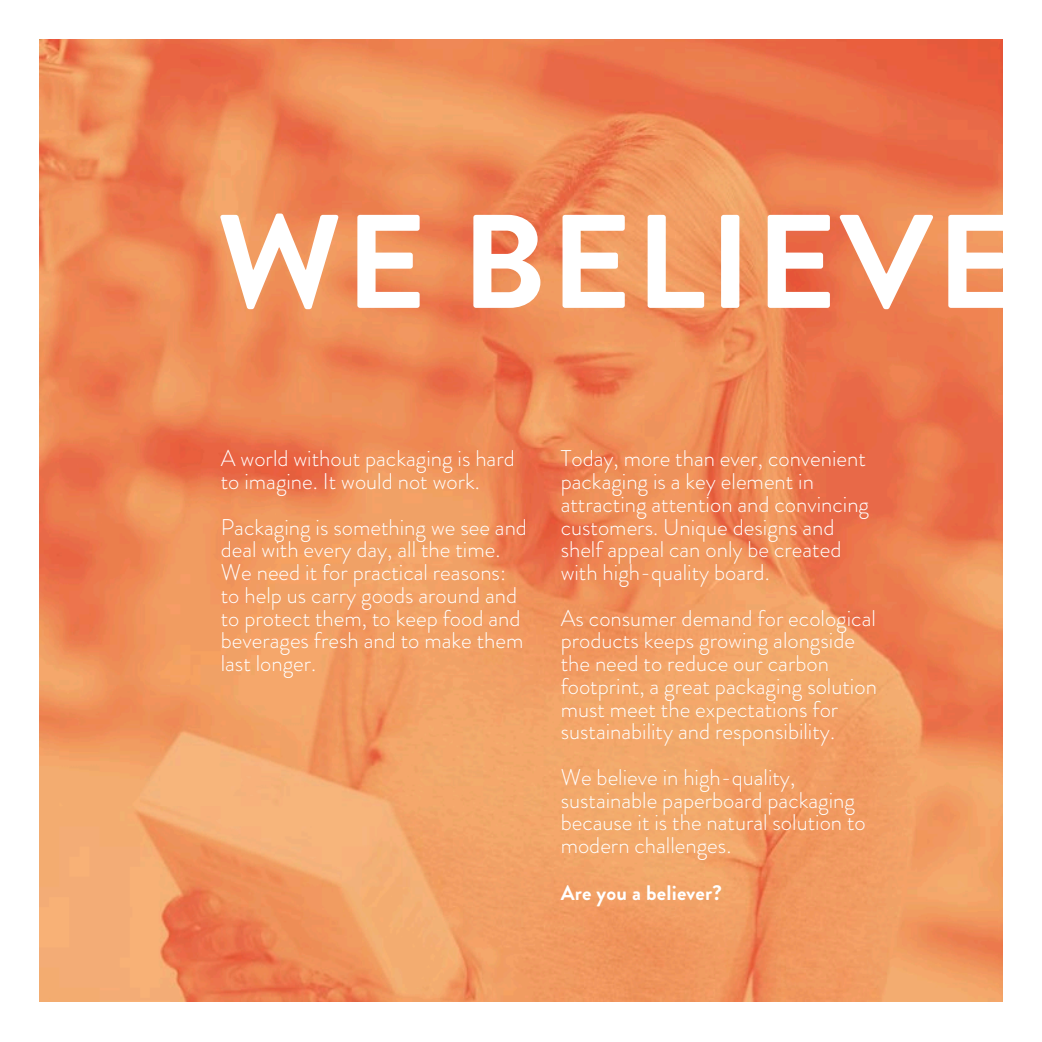
<style>
.page{position:relative;width:1042px;height:1042px;background:#fff}
.page>*{position:absolute;margin:0;border:0;box-sizing:border-box;transform-origin:0 0}
.t1{font:700 132.83px "Brandon Grotesque";letter-spacing:.02em;color:#fff;scale:1.05 1}
.t2{font:300 22.75px/22.8px "Brandon Grotesque";color:#fff}
.t3{font:700 21px "Brandon Grotesque";letter-spacing:.01em;color:#fff}
</style>
<div class="page">
<img style="left:40px;top:40px;width:962px;height:962px">
<h1 class="t1" style="left:216px;top:169px;width:765px">WE BELIEVE</h1>
<p class="t2" style="left:221px;top:447px;width:295px">A world without packaging is hard to imagine. It would not work.</p>
<p class="t2" style="left:221px;top:515px;width:308px">Packaging is something we see and deal with every day, all the time.<br>We need it for practical reasons: to help us carry goods around and to protect them, to keep food and beverages fresh and to make them last longer.</p>
<p class="t2" style="left:561px;top:447px;width:310px">Today, more than ever, convenient packaging is a key element in attracting attention and convincing customers. Unique designs and shelf appeal can only be created with high-quality board.</p>
<p class="t2" style="left:561px;top:606px;width:318px">As consumer demand for ecological products keeps growing alongside the need to reduce our carbon footprint, a great packaging solution must meet the expectations for sustainability and responsibility.</p>
<p class="t2" style="left:561px;top:766px;width:307px">We believe in high-quality, sustainable paperboard packaging because it is the natural solution to modern challenges.</p>
<p class="t3" style="left:561px;top:877px;width:163px">Are you a believer?</p>
</div>
